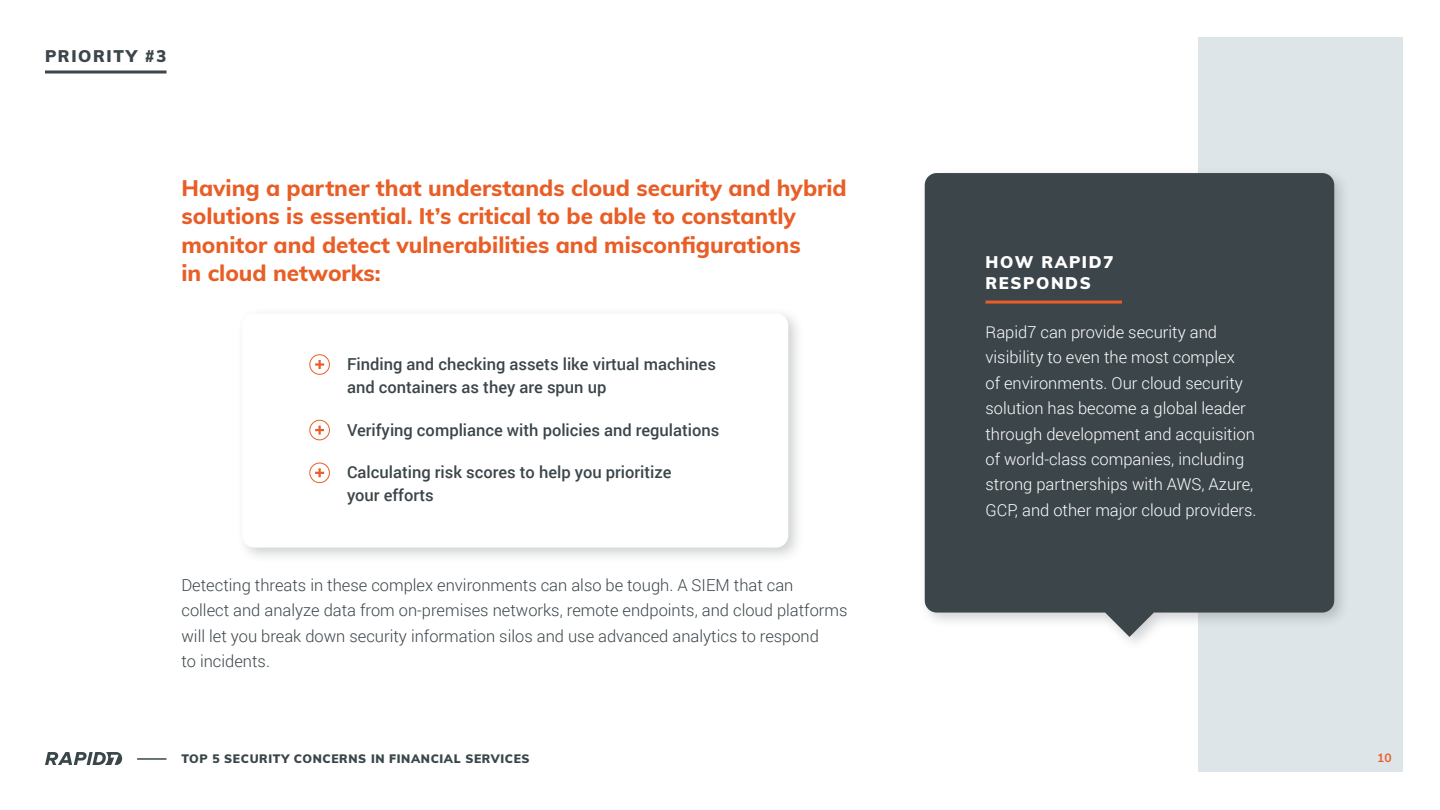
<style>
.page{position:relative;width:1440px;height:810px;background:#fff}
.page>*{position:absolute;margin:0;border:0;box-sizing:border-box;transform-origin:0 0}
.t1{font:800 22.5px/28.5px "Muli";color:#e85e26}
.t2{font:300 16.5px/25.5px "Roboto";color:#fff}
.t3{font:300 16.5px/25.5px "Roboto";color:#3b454a}
.t4{font:500 16.5px/22.5px "Roboto";color:#3b454a}
.t5{font:900 16.5px/21px "Muli";letter-spacing:.1em;color:#fff}
.t6{font:900 16.5px "Muli";letter-spacing:.1em;color:#3b454a}
.t7{font:900 12px "Muli";letter-spacing:.05em;color:#3b464a}
.t8{font:700 12px "Muli";color:#e85e26}
</style>
<div class="page">
<svg style="left:45px;top:752px;width:77px;height:13px"></svg>
<hr style="left:137px;top:758px;width:30px;height:2px;background:#3b464a">
<div style="left:1198px;top:38px;width:204px;height:734px;background:#dee5e8"></div>
<div style="left:235px;top:307px;width:570px;height:257px;background:#3b454a;opacity:.25"></div>
<div style="left:242px;top:314px;width:546px;height:234px;background:#fff;border-radius:12px"></div>
<svg style="left:45px;top:70px;width:121px;height:4px"></svg>
<div style="left:918px;top:166px;width:433px;height:486px;background:#3b454a;opacity:.25"></div>
<div style="left:925px;top:173px;width:409px;height:464px;background:#3b454a"></div>
<hr style="left:986px;top:301px;width:136px;height:3px;background:#e85e26">
<div style="left:309px;top:354px;width:21px;height:21px;border:1px solid #e85e26;border-radius:50%"></div>
<svg style="left:315px;top:360px;width:9px;height:9px"></svg>
<div style="left:309px;top:420px;width:21px;height:20px;border:1px solid #e85e26;border-radius:50%"></div>
<svg style="left:315px;top:426px;width:9px;height:9px"></svg>
<div style="left:309px;top:463px;width:21px;height:20px;border:1px solid #e85e26;border-radius:50%"></div>
<svg style="left:315px;top:468px;width:9px;height:9px"></svg>
<p class="t6" style="left:45px;top:43px;width:123px">PRIORITY #3</p>
<h1 class="t1" style="left:182px;top:172px;width:667px">Having a partner that understands cloud security and hybrid solutions is essential. It’s critical to be able to constantly monitor and detect vulnerabilities and misconfigurations<br>in cloud networks:</h1>
<p class="t4" style="left:347px;top:353px;width:370px">Finding and checking assets like virtual machines and containers as they are spun up</p>
<p class="t4" style="left:347px;top:419px;width:374px">Verifying compliance with policies and regulations</p>
<p class="t4" style="left:347px;top:461px;width:326px">Calculating risk scores to help you prioritize your efforts</p>
<p class="t3" style="left:182px;top:571px;width:668px">Detecting threats in these complex environments can also be tough. A SIEM that can<br>collect and analyze data from on-premises networks, remote endpoints, and cloud platforms will let you break down security information silos and use advanced analytics to respond<br>to incidents.</p>
<p class="t7" style="left:182px;top:750px;width:350px">TOP 5 SECURITY CONCERNS IN FINANCIAL SERVICES</p>
<p class="t5" style="left:986px;top:250px;width:129px">HOW RAPID7<br>RESPONDS</p>
<p class="t2" style="left:986px;top:318px;width:273px">Rapid7 can provide security and visibility to even the most complex<br>of environments. Our cloud security solution has become a global leader through development and acquisition of world-class companies, including strong partnerships with AWS, Azure, GCP, and other major cloud providers.</p>
<p class="t8" style="left:1377px;top:749px;width:16px">10</p>
</div>
